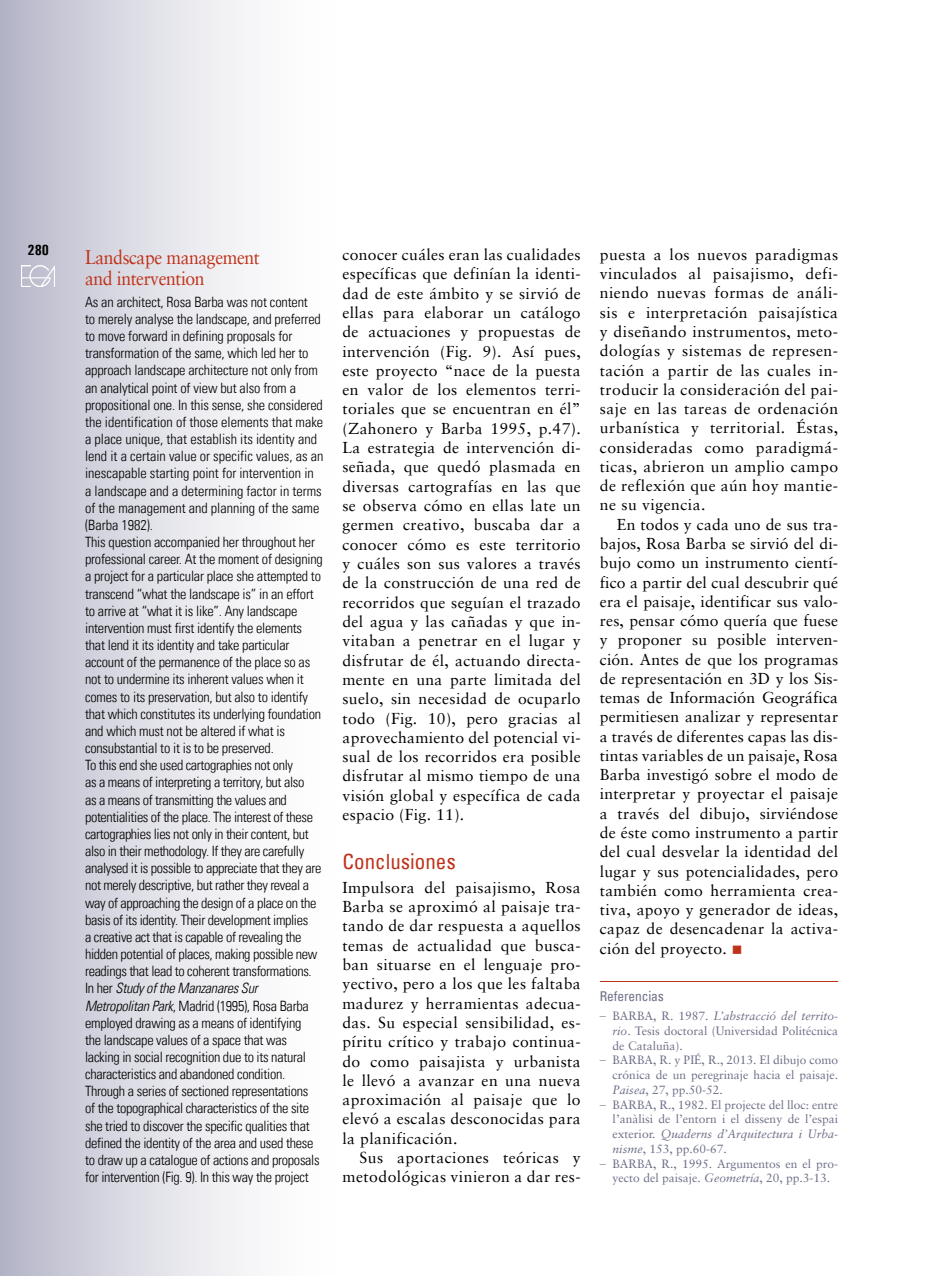
<style>
.page{position:relative;width:936px;height:1276px;background:#fff}
.page>*{position:absolute;margin:0;border:0;box-sizing:border-box;transform-origin:0 0}
.t1{font:condensed 21px "Univers";color:#c0311a}
.t2{font:19.5px/21.8px "Sabon";letter-spacing:-.02em;color:#c0311a;scale:.9 1}
.t3{font:15.75px/19.4px "Sabon";letter-spacing:.025em;color:#000;text-align:justify}
.t4{font:700 15px "Univers Condensed";color:#000}
.t5{font:300 condensed 14.25px/17.1px "Univers LT";letter-spacing:-.015em;color:#000}
.t6{font:condensed 13.5px "Univers";letter-spacing:-.01em;color:#6c6f87}
.t7{font:12px/14.7px "Sabon";color:#6c6f87;text-align:justify}
.s1{font-style:italic}
.s2{color:#c0311a}
.s3{font-family:"Univers LT";font-weight:300;font-stretch:condensed}
</style>
<div class="page">
<div style="left:0;top:0;width:342px;height:1276px;background:linear-gradient(to right,#babbcc,#fff)"></div>
<hr style="left:600px;top:981px;width:238px;height:1px;background:#c0311a">
<img style="left:22px;top:265px;width:33px;height:21px">
<p class="t4" style="left:27px;top:241px;width:23px">280</p>
<p class="t2" style="left:85px;top:245px;width:196px">Landscape management and intervention</p>
<p class="t5" style="left:85px;top:293px;width:240px">As an architect, Rosa Barba was not content<br>to merely analyse the landscape, and preferred to move forward in defining proposals for transformation of the same, which led her to approach landscape architecture not only from an analytical point of view but also from a propositional one. In this sense, she considered the identification of those elements that make a place unique, that establish its identity and lend it a certain value or specific values, as an inescapable starting point for intervention in a landscape and a determining factor in terms of the management and planning of the same (Barba 1982).<br>This question accompanied her throughout her professional career. At the moment of designing a project for a particular place she attempted to transcend “what the landscape is” in an effort to arrive at “what it is like”. Any landscape intervention must first identify the elements that lend it its identity and take particular account of the permanence of the place so as not to undermine its inherent values when it comes to its preservation, but also to identify that which constitutes its underlying foundation and which must not be altered if what is consubstantial to it is to be preserved.<br>To this end she used cartographies not only<br>as a means of interpreting a territory, but also<br>as a means of transmitting the values and potentialities of the place. The interest of these cartographies lies not only in their content, but also in their methodology. If they are carefully analysed it is possible to appreciate that they are not merely descriptive, but rather they reveal a way of approaching the design of a place on the basis of its identity. Their development implies<br>a creative act that is capable of revealing the hidden potential of places, making possible new readings that lead to coherent transformations.<br>In her <span class="s1">Study of the Manzanares Sur Metropolitan Park</span>, Madrid (1995), Rosa Barba employed drawing as a means of identifying<br>the landscape values of a space that was lacking in social recognition due to its natural characteristics and abandoned condition.<br>Through a series of sectioned representations<br>of the topographical characteristics of the site she tried to discover the specific qualities that defined the identity of the area and used these to draw up a catalogue of actions and proposals for intervention (Fig. 9). In this way the project</p>
<p class="t3" style="left:342px;top:244px;width:240px">conocer cuáles eran las cualidades específicas que definían la identi&shy;dad de este ámbito y se sirvió de ellas para elaborar un catálogo de actuaciones y propuestas de intervención (Fig. 9). Así pues, este proyecto “nace de la puesta en valor de los elementos terri&shy;toriales que se encuentran en él” (Zahonero y Barba 1995, p.47).<br>La estrategia de intervención di&shy;señada, que quedó plasmada en diversas cartografías en las que se observa cómo en ellas late un germen creativo, buscaba dar a conocer cómo es este territorio y cuáles son sus valores a través de la construcción de una red de recorridos que seguían el trazado del agua y las cañadas y que in&shy;vitaban a penetrar en el lugar y disfrutar de él, actuando directa&shy;mente en una parte limitada del suelo, sin necesidad de ocuparlo todo (Fig. 10), pero gracias al aprovechamiento del potencial vi&shy;sual de los recorridos era posible disfrutar al mismo tiempo de una visión global y específica de cada espacio (Fig. 11).</p>
<h1 class="t1" style="left:342px;top:848px;width:115px">Conclusiones</h1>
<p class="t3" style="left:342px;top:877px;width:240px">Impulsora del paisajismo, Rosa Barba se aproximó al paisaje tra&shy;tando de dar respuesta a aquellos temas de actualidad que busca&shy;ban situarse en el lenguaje pro&shy;yectivo, pero a los que les faltaba madurez y herramientas adecua&shy;das. Su especial sensibilidad, es&shy;píritu crítico y trabajo continua&shy;do como paisajista y urbanista le llevó a avanzar en una nueva aproximación al paisaje que lo elevó a escalas desconocidas para la planificación.</p>
<p class="t3" style="left:342px;top:1147px;width:240px;text-align:right">Sus aportaciones teóricas y metodológicas vinieron a dar res-</p>
<p class="t3" style="left:600px;top:244px;width:240px">puesta a los nuevos paradigmas vinculados al paisajismo, defi&shy;niendo nuevas formas de análi&shy;sis e interpretación paisajística y diseñando instrumentos, meto&shy;dologías y sistemas de represen&shy;tación a partir de las cuales in&shy;troducir la consideración del pai&shy;saje en las tareas de ordenación urbanística y territorial. Éstas, consideradas como paradigmá&shy;ticas, abrieron un amplio campo de reflexión que aún hoy mantie&shy;ne su vigencia.</p>
<p class="t3" style="left:600px;top:514px;width:240px;text-indent:17px">En todos y cada uno de sus tra&shy;bajos, Rosa Barba se sirvió del di&shy;bujo como un instrumento cientí&shy;fico a partir del cual descubrir qué era el paisaje, identificar sus valo&shy;res, pensar cómo quería que fuese y proponer su posible interven&shy;ción. Antes de que los programas de representación en 3D y los Sis&shy;temas de Información Geográfica permitiesen analizar y representar a través de diferentes capas las dis&shy;tintas variables de un paisaje, Rosa Barba investigó sobre el modo de interpretar y proyectar el paisaje a través del dibujo, sirviéndose de éste como instrumento a partir del cual desvelar la identidad del lugar y sus potencialidades, pero también como herramienta crea&shy;tiva, apoyo y generador de ideas, capaz de desencadenar la activa&shy;ción del proyecto. <span class="s2">■</span></p>
<p class="t6" style="left:600px;top:987px;width:65px">Referencias</p>
<p class="t7" style="left:612px;top:1008px;width:227px;text-indent:-13px"><span class="s3">–</span> BARBA, R. 1987. <span class="s1">L’abstracció del territo&shy;rio</span>. Tesis doctoral (Universidad Politécnica de Cataluña).</p>
<p class="t7" style="left:612px;top:1052px;width:227px;text-indent:-13px"><span class="s3">–</span> BARBA, R. y PIÉ, R., 2013. El dibujo como crónica de un peregrinaje hacia el paisaje.<br><span class="s1">Paisea</span>, 27, pp.50-52.</p>
<p class="t7" style="left:612px;top:1096px;width:227px;text-indent:-13px"><span class="s3">–</span> BARBA, R., 1982. El projecte del lloc: entre l’anàlisi de l’entorn i el disseny de l’espai exterior. <span class="s1">Quaderns d’Arquitectura i Urba&shy;nisme</span>, 153, pp.60-67.</p>
<p class="t7" style="left:600px;top:1155px;width:240px;text-align:center"><span class="s3">–</span> BARBA, R., 1995. Argumentos en el pro&shy;yecto del paisaje. <span class="s1">Geometría</span>, 20, pp.3-13.</p>
</div>
